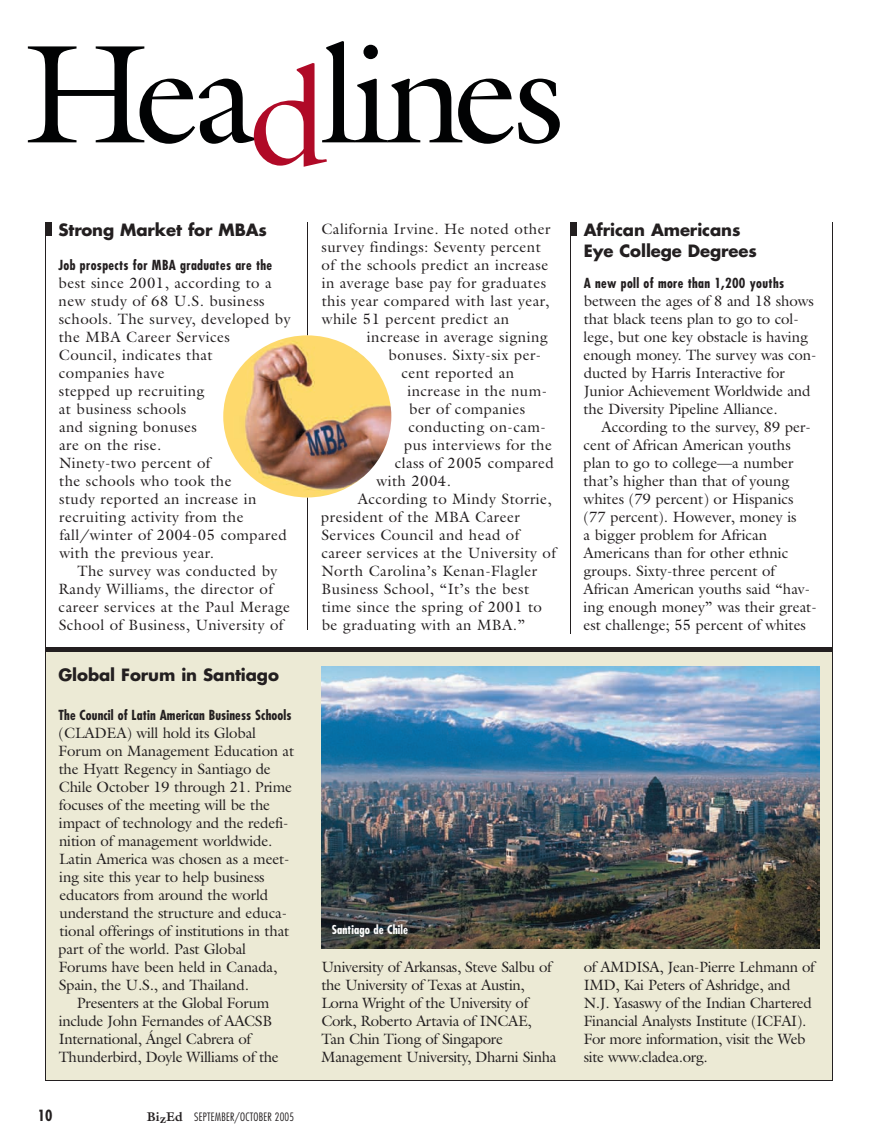
<style>
.page{position:relative;width:878px;height:1148px;background:#fff}
.page>*{position:absolute;margin:0;border:0;box-sizing:border-box;transform-origin:0 0}
.t1{font:141px "Galliard";letter-spacing:-.045em;color:#010203}
.t2{font:700 16.5px/21px "Futura";letter-spacing:-.005em;color:#231f20}
.t3{font:15px/18px "Galliard";letter-spacing:.03em;color:#231f20}
.t4{font:15px/18px "Galliard";color:#231f20}
.t5{font:15px/18px "Galliard";letter-spacing:-.025em;color:#231f20}
.t6{font:15px "Galliard";letter-spacing:-.02em;color:#231f20}
.t7{font:700 condensed 15px "Futura";color:#231f20}
.t8{font:700 condensed 13.5px "Futura";letter-spacing:.025em;color:#231f20}
.t9{font:700 condensed 12px "Futura";letter-spacing:.01em;color:#fff}
.t10{font:300 condensed 11.25px "Futura";letter-spacing:.02em;color:#231f20}
.s1{color:#b00a27}
.s2{font-family:"Galliard";font-weight:700;font-stretch:normal;font-size:12.75px}
</style>
<div class="page">
<div style="left:45px;top:650px;width:787px;height:430px;background:#ecead5"></div>
<hr style="left:45px;top:222px;width:1px;height:858px;background:#231f20">
<hr style="left:45px;top:1080px;width:787px;height:1px;background:#231f20">
<div style="left:45px;top:647px;width:787px;height:5px;background:#231f20"></div>
<hr style="left:307px;top:222px;width:1px;height:407px;background:#231f20">
<hr style="left:570px;top:222px;width:1px;height:412px;background:#231f20">
<hr style="left:832px;top:222px;width:1px;height:858px;background:#231f20">
<div style="left:45px;top:222px;width:6px;height:14px;background:#231f20"></div>
<img style="left:321px;top:666px;width:498px;height:282px">
<div style="left:570px;top:222px;width:6px;height:14px;background:#231f20"></div>
<img style="left:223px;top:335px;width:168px;height:162px">
<h1 class="t1" style="left:24px;top:11px;width:542px">Hea<span class="s1">d</span>lines</h1>
<p class="t2" style="left:58px;top:220px;width:210px">Strong Market for MBAs</p>
<p class="t8" style="left:58px;top:259px;width:215px">Job prospects for MBA graduates are the</p>
<p class="t3" style="left:58px;top:274px;width:234px">best since 2001, according to a new study of 68 U.S. business schools. The survey, developed by the MBA Career Services<br>Council, indicates that<br>companies have<br>stepped up recruiting<br>at business schools<br>and signing bonuses<br>are on the rise.<br>Ninety-two percent of<br>the schools who took the<br>study reported an increase in recruiting activity from the fall/winter of 2004-05 compared with the previous year.</p>
<p class="t3" style="left:59px;top:562px;width:233px;text-indent:19px">The survey was conducted by<br>Randy Williams, the director of career services at the Paul Merage<br>School of Business, University of</p>
<p class="t3" style="left:321px;top:220px;width:230px">California Irvine. He noted other survey findings: Seventy percent of the schools predict an increase in average base pay for graduates this year compared with last year, while 51 percent predict an</p>
<p class="t3" style="left:367px;top:328px;width:182px">increase in average signing</p>
<p class="t3" style="left:388px;top:346px;width:154px">bonuses. Sixty-six per-</p>
<p class="t3" style="left:401px;top:364px;width:114px">cent reported an</p>
<p class="t3" style="left:407px;top:382px;width:141px">increase in the num-</p>
<p class="t3" style="left:409px;top:400px;width:118px">ber of companies</p>
<p class="t3" style="left:408px;top:418px;width:139px">conducting on-cam-</p>
<p class="t3" style="left:404px;top:436px;width:149px">pus interviews for the</p>
<p class="t3" style="left:395px;top:454px;width:161px">class of 2005 compared</p>
<p class="t3" style="left:376px;top:472px;width:76px">with 2004.</p>
<p class="t3" style="left:358px;top:490px;width:195px">According to Mindy Storrie,</p>
<p class="t3" style="left:321px;top:508px;width:200px">president of the MBA Career</p>
<p class="t3" style="left:321px;top:526px;width:199px">Services Council and head of</p>
<p class="t3" style="left:321px;top:544px;width:236px">career services at the University of</p>
<p class="t3" style="left:321px;top:562px;width:217px">North Carolina’s Kenan-Flagler</p>
<p class="t3" style="left:321px;top:580px;width:209px">Business School, “It’s the best</p>
<p class="t3" style="left:321px;top:598px;width:222px">time since the spring of 2001 to</p>
<p class="t3" style="left:322px;top:616px;width:205px">be graduating with an MBA.”</p>
<p class="t2" style="left:584px;top:220px;width:175px">African Americans<br>Eye College Degrees</p>
<p class="t8" style="left:584px;top:277px;width:202px">A new poll of more than 1,200 youths</p>
<p class="t4" style="left:583px;top:292px;width:235px">between the ages of 8 and 18 shows that black teens plan to go to col&shy;lege, but one key obstacle is having enough money. The survey was con&shy;ducted by Harris Interactive for Junior Achievement Worldwide and the Diversity Pipeline Alliance.</p>
<p class="t4" style="left:583px;top:418px;width:235px;text-indent:18px">According to the survey, 89 per&shy;cent of African American youths plan to go to college—a number that’s higher than that of young whites (79 percent) or Hispanics (77 percent). However, money is<br>a bigger problem for African<br>Americans than for other ethnic groups. Sixty-three percent of<br>African American youths said “hav&shy;ing enough money” was their great&shy;est challenge; 55 percent of whites</p>
<p class="t2" style="left:58px;top:666px;width:222px">Global Forum in Santiago</p>
<p class="t8" style="left:58px;top:709px;width:234px">The Council of Latin American Business Schools</p>
<p class="t4" style="left:58px;top:724px;width:199px">(CLADEA) will hold its Global</p>
<p class="t4" style="left:59px;top:742px;width:237px">Forum on Management Education at</p>
<p class="t4" style="left:59px;top:760px;width:214px">the Hyatt Regency in Santiago de</p>
<p class="t4" style="left:59px;top:778px;width:235px">Chile October 19 through 21. Prime</p>
<p class="t4" style="left:59px;top:796px;width:213px">focuses of the meeting will be the</p>
<p class="t4" style="left:59px;top:814px;width:231px">impact of technology and the redefi-</p>
<p class="t4" style="left:59px;top:832px;width:215px">nition of management worldwide.</p>
<p class="t4" style="left:59px;top:850px;width:232px">Latin America was chosen as a meet-</p>
<p class="t4" style="left:59px;top:868px;width:207px">ing site this year to help business</p>
<p class="t4" style="left:59px;top:886px;width:210px">educators from around the world</p>
<p class="t4" style="left:59px;top:904px;width:229px">understand the structure and educa-</p>
<p class="t4" style="left:60px;top:922px;width:231px">tional offerings of institutions in that</p>
<p class="t4" style="left:59px;top:940px;width:189px">part of the world. Past Global</p>
<p class="t4" style="left:59px;top:958px;width:220px">Forums have been held in Canada,</p>
<p class="t4" style="left:59px;top:976px;width:192px">Spain, the U.S., and Thailand.</p>
<p class="t5" style="left:77px;top:994px;width:194px">Presenters at the Global Forum</p>
<p class="t5" style="left:59px;top:1012px;width:215px">include John Fernandes of AACSB</p>
<p class="t6" style="left:59px;top:1030px;width:194px">International, Ángel Cabrera of</p>
<p class="t5" style="left:59px;top:1048px;width:221px">Thunderbird, Doyle Williams of the</p>
<p class="t7" style="left:38px;top:1108px;width:16px">10</p>
<p class="t10" style="left:147px;top:1112px;width:149px"><span class="s2">BizEd</span> SEPTEMBER/OCTOBER 2005</p>
<p class="t9" style="left:332px;top:924px;width:78px">Santiago de Chile</p>
<p class="t5" style="left:321px;top:958px;width:236px">University of Arkansas, Steve Salbu of the University of Texas at Austin, Lorna Wright of the University of Cork, Roberto Artavia of INCAE, Tan Chin Tiong of Singapore Management University, Dharni Sinha</p>
<p class="t5" style="left:583px;top:958px;width:232px">of AMDISA, Jean-Pierre Lehmann of IMD, Kai Peters of Ashridge, and N.J. Yasaswy of the Indian Chartered Financial Analysts Institute (ICFAI).<br>For more information, visit the Web site www.cladea.org.</p>
</div>
